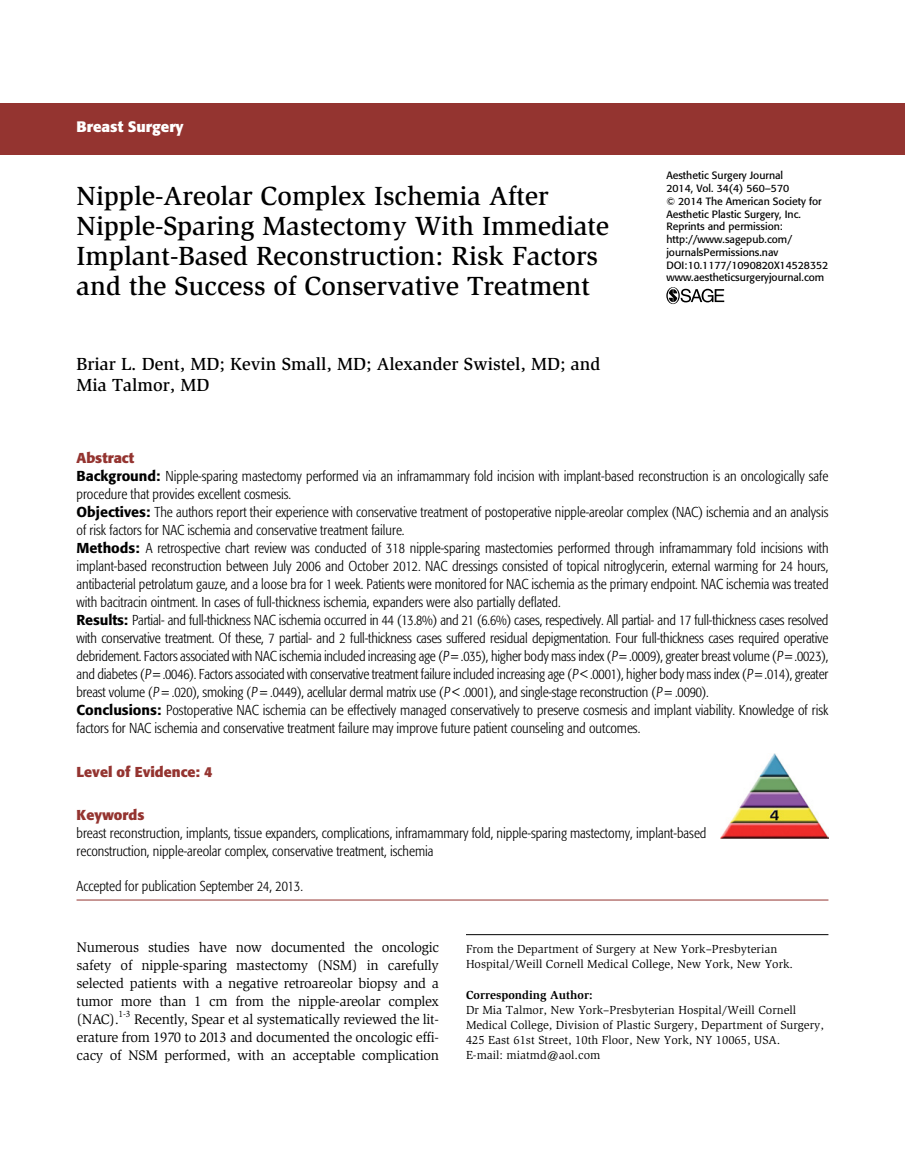
<style>
.page{position:relative;width:905px;height:1175px;background:#fff}
.page>*{position:absolute;margin:0;border:0;box-sizing:border-box;transform-origin:0 0}
.t1{font:500 27px/30px "Slimbach";color:#000}
.t2{font:500 18px/21px "Slimbach";color:#000}
.t3{font:700 15px "Formata";color:#fff}
.t4{font:300 condensed 14.25px/18px "Formata";color:#000}
.t5{font:14.25px/18px "Slimbach";letter-spacing:-.02em;color:#000;text-align:justify}
.t6{font:700 14.25px "Formata";color:#943430}
.t7{font:12px/15px "Slimbach";color:#000}
.t8{font:700 12px "Slimbach";color:#000}
.t9{font:10.5px/12.8px "Formata";color:#000}
.s1{font-weight:700;font-stretch:normal;color:#943430}
.s2{font-weight:500;font-stretch:normal}
</style>
<div class="page">
<svg style="left:666px;top:287px;width:58px;height:17px"></svg>
<div style="left:0;top:104px;width:904px;height:50px;background:#943430"></div>
<hr style="left:466px;top:934px;width:362px;height:1px;background:#000">
<hr style="left:76px;top:899px;width:752px;height:1px;background:#943430">
<img style="left:720px;top:753px;width:108px;height:85px">
<p class="t3" style="left:76px;top:117px;width:109px">Breast Surgery</p>
<h1 class="t1" style="left:76px;top:180px;width:534px">Nipple-Areolar Complex Ischemia After Nipple-Sparing Mastectomy With Immediate Implant-Based Reconstruction: Risk Factors and the Success of Conservative Treatment</h1>
<p class="t2" style="left:76px;top:353px;width:525px">Briar L. Dent, MD; Kevin Small, MD; Alexander Swistel, MD; and<br>Mia Talmor, MD</p>
<p class="t9" style="left:666px;top:169px;width:163px">Aesthetic Surgery Journal<br>2014, Vol. 34(4) 560–570<br>© 2014 The American Society for<br>Aesthetic Plastic Surgery, Inc.<br>Reprints and permission: http://www.sagepub.com/ journalsPermissions.nav<br>DOI: 10.1177/1090820X14528352 www.aestheticsurgeryjournal.com</p>
<p class="t4" style="left:76px;top:449px;width:753px"><span class="s1">Abstract<br></span><span class="s2">Background:</span> Nipple-sparing mastectomy performed via an inframammary fold incision with implant-based reconstruction is an oncologically safe procedure that provides excellent cosmesis.<br><span class="s2">Objectives:</span> The authors report their experience with conservative treatment of postoperative nipple-areolar complex (NAC) ischemia and an analysis of risk factors for NAC ischemia and conservative treatment failure.<br><span class="s2">Methods:</span> A retrospective chart review was conducted of 318 nipple-sparing mastectomies performed through inframammary fold incisions with implant-based reconstruction between July 2006 and October 2012. NAC dressings consisted of topical nitroglycerin, external warming for 24 hours, antibacterial petrolatum gauze, and a loose bra for 1 week. Patients were monitored for NAC ischemia as the primary endpoint. NAC ischemia was treated with bacitracin ointment. In cases of full-thickness ischemia, expanders were also partially deflated.<br><span class="s2">Results:</span> Partial- and full-thickness NAC ischemia occurred in 44 (13.8%) and 21 (6.6%) cases, respectively. All partial- and 17 full-thickness cases resolved with conservative treatment. Of these, 7 partial- and 2 full-thickness cases suffered residual depigmentation. Four full-thickness cases required operative debridement. Factors associated with NAC ischemia included increasing age (P = .035), higher body mass index (P = .0009), greater breast volume (P = .0023), and diabetes (P = .0046). Factors associated with conservative treatment failure included increasing age (P &lt; .0001), higher body mass index (P = .014), greater breast volume (P = .020), smoking (P = .0449), acellular dermal matrix use (P &lt; .0001), and single-stage reconstruction (P = .0090).<br><span class="s2">Conclusions:</span> Postoperative NAC ischemia can be effectively managed conservatively to preserve cosmesis and implant viability. Knowledge of risk factors for NAC ischemia and conservative treatment failure may improve future patient counseling and outcomes.</p>
<p class="t6" style="left:77px;top:762px;width:137px">Level of Evidence: 4</p>
<p class="t6" style="left:77px;top:806px;width:69px">Keywords</p>
<p class="t4" style="left:77px;top:824px;width:631px">breast reconstruction, implants, tissue expanders, complications, inframammary fold, nipple-sparing mastectomy, implant-based reconstruction, nipple-areolar complex, conservative treatment, ischemia</p>
<p class="t4" style="left:77px;top:876px;width:228px">Accepted for publication September 24, 2013.</p>
<p class="t5" style="left:76px;top:937px;width:364px">Numerous studies have now documented the oncologic safety of nipple-sparing mastectomy (NSM) in carefully selected patients with a negative retroareolar biopsy and a tumor more than 1 cm from the nipple-areolar complex (NAC).<sup>1-3</sup> Recently, Spear et al systematically reviewed the lit&shy;erature from 1970 to 2013 and documented the oncologic effi&shy;cacy of NSM performed, with an acceptable complication</p>
<p class="t7" style="left:466px;top:941px;width:329px">From the Department of Surgery at New York–Presbyterian<br>Hospital/Weill Cornell Medical College, New York, New York.</p>
<p class="t8" style="left:466px;top:988px;width:128px">Corresponding Author:</p>
<p class="t7" style="left:466px;top:1003px;width:359px">Dr Mia Talmor, New York–Presbyterian Hospital/Weill Cornell Medical College, Division of Plastic Surgery, Department of Surgery, 425 East 61st Street, 10th Floor, New York, NY 10065, USA.<br>E-mail: miatmd@aol.com</p>
</div>
